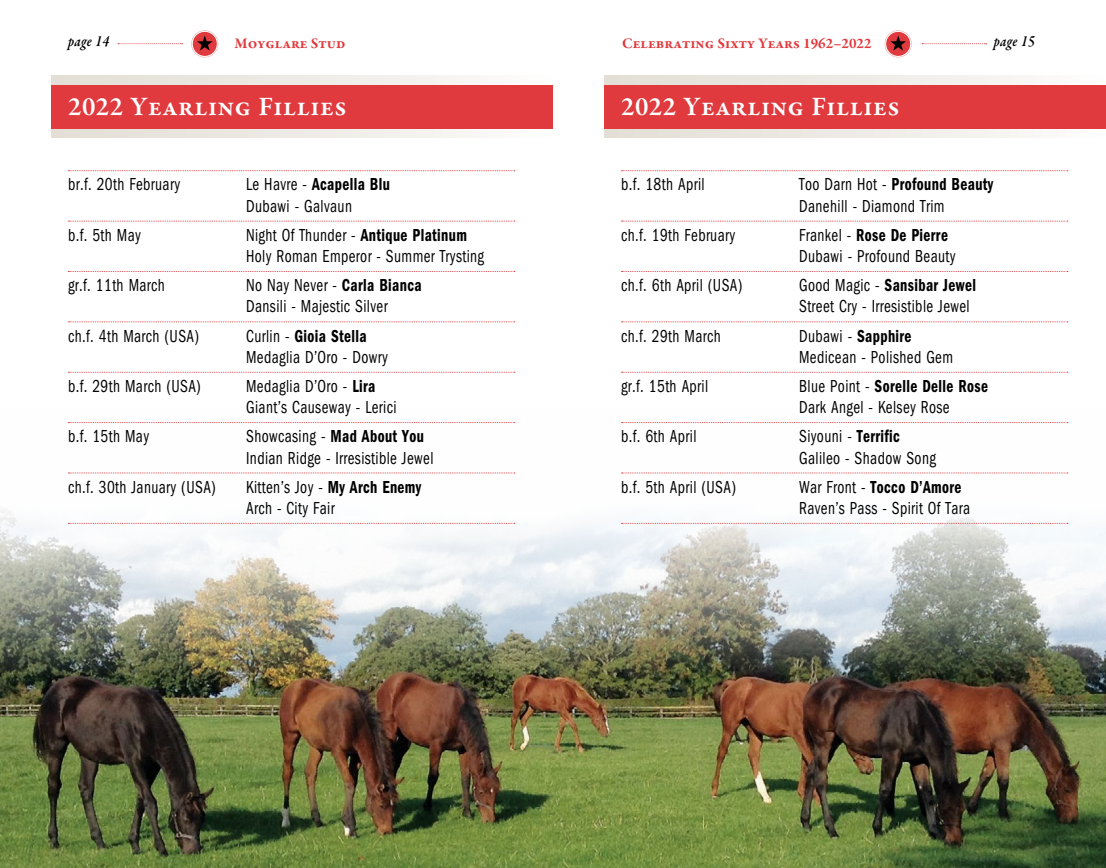
<style>
.page{position:relative;width:1106px;height:868px;background:#fff}
.page>*{position:absolute;margin:0;border:0;box-sizing:border-box;transform-origin:0 0}
.t1{font:600 27px "Garamond Premr Pro";letter-spacing:.02em;color:#fff}
.t2{font:condensed 18px/21.2px "ITC Franklin Gothic Std";letter-spacing:.025em;color:#000;scale:.85 1}
.t3{font:18px "ITC Franklin Gothic Std Dm Cd";letter-spacing:.025em;color:#000;scale:.84 1}
.t4{font:italic 600 16px "Garamond Premr Pro";letter-spacing:.025em;color:#000;scale:.84 1}
.t5{font:700 15px "Garamond Premr Pro";color:#e03a3e}
.s1{font-family:"ITC Franklin Gothic Std";font-stretch:condensed}
.s2{font-family:"ITC Franklin Gothic Std Dm Cd";font-stretch:normal}
</style>
<div class="page">
<svg style="left:191px;top:30px;width:27px;height:27px"></svg>
<svg style="left:884px;top:30px;width:27px;height:27px"></svg>
<svg style="left:118px;top:43px;width:64px;height:1px"></svg>
<svg style="left:922px;top:43px;width:64px;height:1px"></svg>
<img style="left:0;top:422px;width:1106px;height:445px">
<div style="left:604px;top:75px;width:502px;height:62px;background:linear-gradient(to right,#e2ddd4,#fcfbfa)"></div>
<div style="left:604px;top:85px;width:502px;height:43px;background:#e03a3e"></div>
<svg style="left:621px;top:170px;width:446px;height:1px"></svg>
<svg style="left:621px;top:221px;width:446px;height:1px"></svg>
<svg style="left:621px;top:271px;width:446px;height:1px"></svg>
<svg style="left:621px;top:321px;width:446px;height:1px"></svg>
<svg style="left:621px;top:372px;width:446px;height:1px"></svg>
<svg style="left:621px;top:422px;width:446px;height:1px"></svg>
<svg style="left:621px;top:472px;width:446px;height:1px"></svg>
<svg style="left:621px;top:523px;width:446px;height:1px"></svg>
<div style="left:51px;top:75px;width:502px;height:62px;background:linear-gradient(to right,#e2ddd4,#fcfbfa)"></div>
<div style="left:51px;top:85px;width:502px;height:43px;background:#e03a3e"></div>
<svg style="left:68px;top:170px;width:447px;height:1px"></svg>
<svg style="left:68px;top:221px;width:447px;height:1px"></svg>
<svg style="left:68px;top:271px;width:447px;height:1px"></svg>
<svg style="left:68px;top:321px;width:447px;height:1px"></svg>
<svg style="left:68px;top:372px;width:447px;height:1px"></svg>
<svg style="left:68px;top:422px;width:447px;height:1px"></svg>
<svg style="left:68px;top:472px;width:447px;height:1px"></svg>
<svg style="left:68px;top:523px;width:447px;height:1px"></svg>
<p class="t4" style="left:68px;top:31px;width:50px">page 14</p>
<p class="t5" style="left:234px;top:34px;width:112px">Moyglare Stud</p>
<p class="t5" style="left:622px;top:34px;width:251px">Celebrating Sixty Years 1962–2022</p>
<p class="t4" style="left:993px;top:31px;width:50px">page 15</p>
<h1 class="t1" style="left:68px;top:90px;width:280px">2022 Yearling Fillies</h1>
<p class="t2" style="left:68px;top:174px;width:133px">br.f. 20th February</p>
<p class="t3" style="left:246px;top:174px;width:173px"><span class="s1">Le Havre -</span> Acapella Blu</p>
<p class="t2" style="left:246px;top:195px;width:126px">Dubawi - Galvaun</p>
<p class="t2" style="left:68px;top:224px;width:87px">b.f. 5th May</p>
<p class="t2" style="left:246px;top:224px;width:281px">Night Of Thunder - <span class="s2">Antique Platinum<br></span>Holy Roman Emperor - Summer Trysting</p>
<p class="t2" style="left:68px;top:275px;width:115px">gr.f. 11th March</p>
<p class="t2" style="left:246px;top:275px;width:208px">No Nay Never - <span class="s2">Carla Bianca<br></span>Dansili - Majestic Silver</p>
<p class="t2" style="left:68px;top:325px;width:156px">ch.f. 4th March (USA)</p>
<p class="t3" style="left:246px;top:325px;width:145px"><span class="s1">Curlin -</span> Gioia Stella</p>
<p class="t2" style="left:246px;top:346px;width:168px">Medaglia D’Oro - Dowry</p>
<p class="t2" style="left:68px;top:375px;width:158px">b.f. 29th March (USA)</p>
<p class="t2" style="left:246px;top:375px;width:178px">Medaglia D’Oro - <span class="s2">Lira<br></span>Giant’s Causeway - Lerici</p>
<p class="t2" style="left:68px;top:426px;width:97px">b.f. 15th May</p>
<p class="t2" style="left:246px;top:426px;width:222px">Showcasing - <span class="s2">Mad About You<br></span>Indian Ridge - Irresistible Jewel</p>
<p class="t2" style="left:68px;top:476px;width:175px">ch.f. 30th January (USA)</p>
<p class="t2" style="left:246px;top:476px;width:207px">Kitten’s Joy - <span class="s2">My Arch Enemy<br></span>Arch - City Fair</p>
<h1 class="t1" style="left:621px;top:90px;width:280px">2022 Yearling Fillies</h1>
<p class="t2" style="left:621px;top:174px;width:100px">b.f. 18th April</p>
<p class="t3" style="left:799px;top:174px;width:233px"><span class="s1">Too Darn Hot -</span> Profound Beauty</p>
<p class="t2" style="left:799px;top:195px;width:172px">Danehill - Diamond Trim</p>
<p class="t2" style="left:621px;top:224px;width:136px">ch.f. 19th February</p>
<p class="t3" style="left:799px;top:224px;width:179px"><span class="s1">Frankel -</span> Rose De Pierre</p>
<p class="t2" style="left:799px;top:245px;width:186px">Dubawi - Profound Beauty</p>
<p class="t2" style="left:621px;top:275px;width:144px">ch.f. 6th April (USA)</p>
<p class="t3" style="left:799px;top:275px;width:212px"><span class="s1">Good Magic -</span> Sansibar Jewel</p>
<p class="t2" style="left:799px;top:296px;width:202px">Street Cry - Irresistible Jewel</p>
<p class="t2" style="left:621px;top:325px;width:119px">ch.f. 29th March</p>
<p class="t3" style="left:799px;top:325px;width:135px"><span class="s1">Dubawi -</span> Sapphire</p>
<p class="t2" style="left:799px;top:346px;width:183px">Medicean - Polished Gem</p>
<p class="t2" style="left:621px;top:375px;width:104px">gr.f. 15th April</p>
<p class="t3" style="left:799px;top:375px;width:226px"><span class="s1">Blue Point -</span> Sorelle Delle Rose</p>
<p class="t2" style="left:799px;top:396px;width:179px">Dark Angel - Kelsey Rose</p>
<p class="t2" style="left:621px;top:426px;width:90px">b.f. 6th April</p>
<p class="t2" style="left:799px;top:426px;width:162px">Siyouni - <span class="s2">Terrific<br></span>Galileo - Shadow Song</p>
<p class="t2" style="left:621px;top:476px;width:137px">b.f. 5th April (USA)</p>
<p class="t3" style="left:799px;top:476px;width:195px"><span class="s1">War Front -</span> Tocco D’Amore</p>
<p class="t2" style="left:799px;top:497px;width:203px">Raven’s Pass - Spirit Of Tara</p>
</div>
